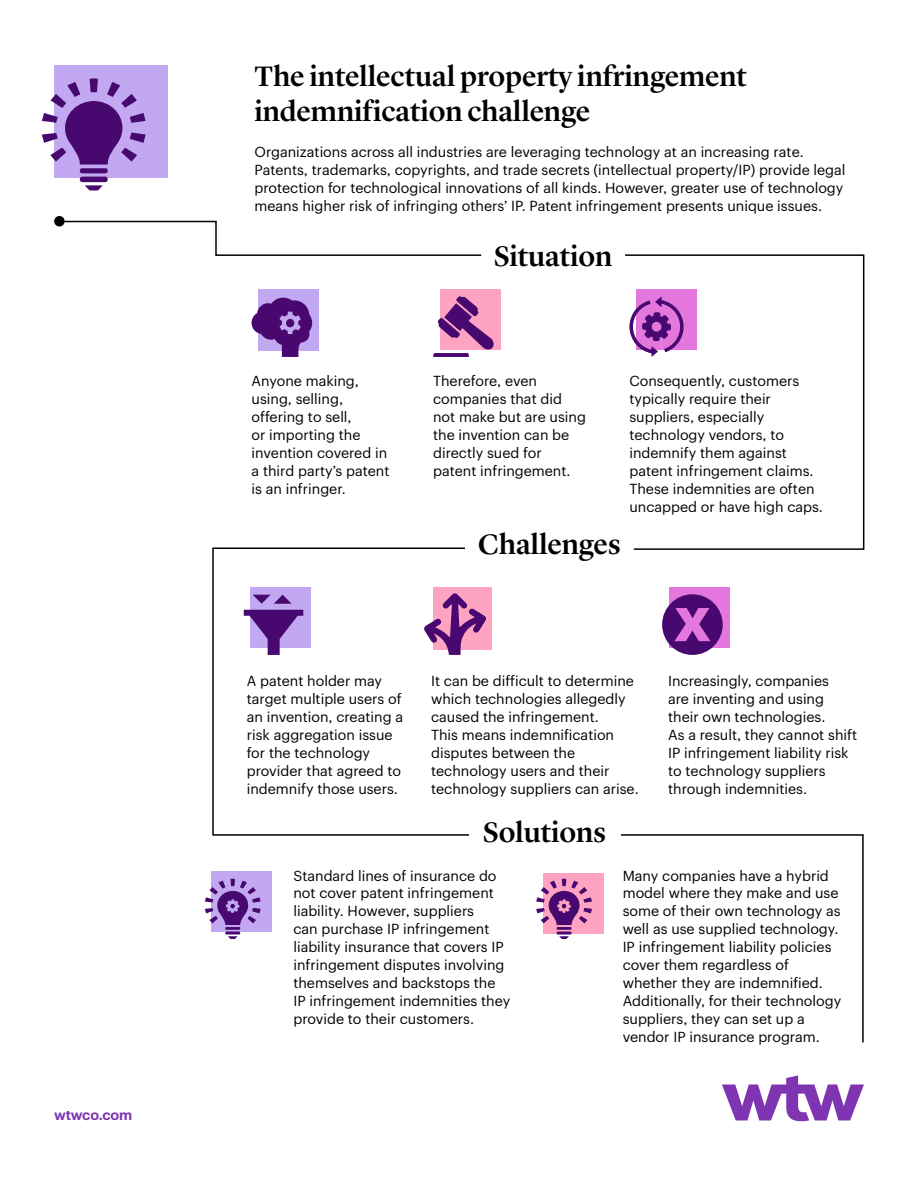
<style>
.page{position:relative;width:918px;height:1188px;background:#fff}
.page>*{position:absolute;margin:0;border:0;box-sizing:border-box;transform-origin:0 0}
.t1{font:500 29.25px/35px "Lyon Display";color:#000}
.t2{font:14.25px/18px "Graphik";color:#000}
.t3{font:600 14.25px "Graphik";letter-spacing:-.01em;color:#7f35b2}
</style>
<div class="page">
<div style="left:258px;top:289px;width:61px;height:62px;background:#c2a8f0"></div>
<svg style="left:252px;top:298px;width:60px;height:59px"></svg>
<svg style="left:62px;top:220px;width:420px;height:36px"></svg>
<div style="left:54px;top:216px;width:11px;height:10px;background:#000;border-radius:50%"></div>
<div style="left:440px;top:290px;width:61px;height:60px;background:#ffa3c2"></div>
<svg style="left:433px;top:296px;width:61px;height:61px"></svg>
<div style="left:54px;top:65px;width:113px;height:112px;background:#c2a8f0"></div>
<svg style="left:42px;top:78px;width:104px;height:112px"></svg>
<svg style="left:625px;top:254px;width:240px;height:296px"></svg>
<div style="left:636px;top:289px;width:61px;height:61px;background:#e377dc"></div>
<svg style="left:629px;top:296px;width:55px;height:61px"></svg>
<svg style="left:212px;top:547px;width:652px;height:496px"></svg>
<div style="left:470px;top:823px;width:151px;height:25px;background:#fff"></div>
<div style="left:212px;top:872px;width:60px;height:60px;background:#c2a8f0"></div>
<svg style="left:205px;top:879px;width:56px;height:60px"></svg>
<div style="left:543px;top:873px;width:61px;height:61px;background:#ffa3c2"></div>
<svg style="left:536px;top:879px;width:56px;height:60px"></svg>
<svg style="left:722px;top:1075px;width:142px;height:46px"></svg>
<p class="t3" style="left:54px;top:1104px;width:80px">wtwco.com</p>
<h1 class="t1" style="left:254px;top:56px;width:494px">The intellectual property infringement indemnification challenge</h1>
<p class="t2" style="left:254px;top:142px;width:593px">Organizations across all industries are leveraging technology at an increasing rate.<br>Patents, trademarks, copyrights, and trade secrets (intellectual property/IP) provide legal protection for technological innovations of all kinds. However, greater use of technology means higher risk of infringing others’ IP. Patent infringement presents unique issues.</p>
<h1 class="t1" style="left:494px;top:236px;width:120px">Situation</h1>
<p class="t2" style="left:252px;top:370px;width:140px">Anyone making, using, selling, offering to sell,<br>or importing the invention covered in a third party’s patent is an infringer.</p>
<p class="t2" style="left:433px;top:370px;width:154px">Therefore, even companies that did not make but are using the invention can be directly sued for patent infringement.</p>
<p class="t2" style="left:629px;top:370px;width:195px">Consequently, customers typically require their suppliers, especially technology vendors, to indemnify them against patent infringement claims.<br>These indemnities are often uncapped or have high caps.</p>
<h1 class="t1" style="left:478px;top:524px;width:144px">Challenges</h1>
<p class="t2" style="left:247px;top:671px;width:158px">A patent holder may target multiple users of an invention, creating a risk aggregation issue for the technology provider that agreed to indemnify those users.</p>
<p class="t2" style="left:431px;top:671px;width:209px">It can be difficult to determine which technologies allegedly caused the infringement.<br>This means indemnification disputes between the technology users and their technology suppliers can arise.</p>
<p class="t2" style="left:668px;top:671px;width:191px">Increasingly, companies<br>are inventing and using their own technologies.<br>As a result, they cannot shift<br>IP infringement liability risk to technology suppliers through indemnities.</p>
<h1 class="t1" style="left:483px;top:812px;width:125px">Solutions</h1>
<p class="t2" style="left:293px;top:865px;width:218px">Standard lines of insurance do not cover patent infringement liability. However, suppliers<br>can purchase IP infringement liability insurance that covers IP infringement disputes involving themselves and backstops the<br>IP infringement indemnities they provide to their customers.</p>
<p class="t2" style="left:623px;top:865px;width:220px">Many companies have a hybrid model where they make and use some of their own technology as well as use supplied technology.<br>IP infringement liability policies cover them regardless of whether they are indemnified.<br>Additionally, for their technology suppliers, they can set up a vendor IP insurance program.</p>
</div>
